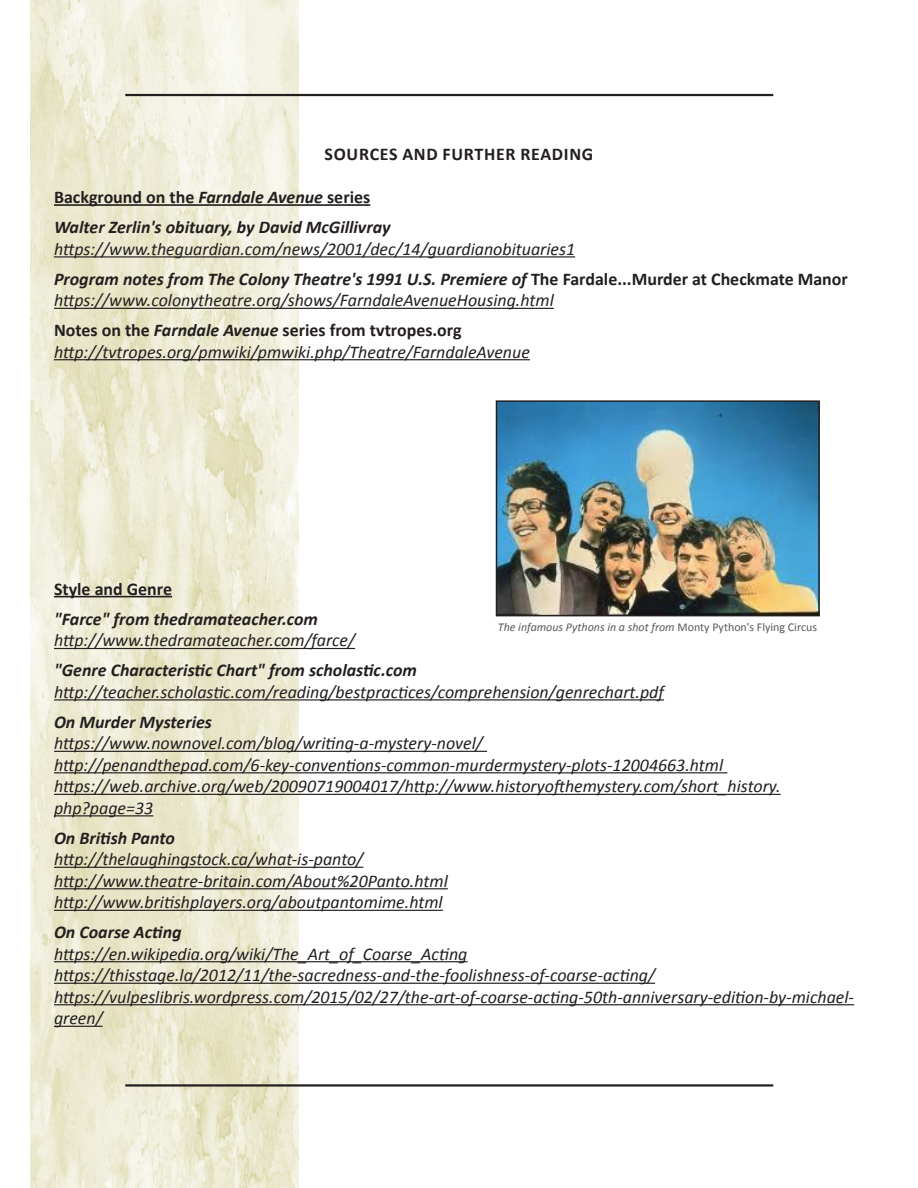
<style>
.page{position:relative;width:918px;height:1188px;background:#fff}
.page>*{position:absolute;margin:0;border:0;box-sizing:border-box;transform-origin:0 0}
.t1{font:italic 18px/21.5px "Calibri";color:#241f1f}
.t2{font:italic 700 18px/29.8px "Calibri";color:#241f1f}
.t3{font:700 18px "Calibri";letter-spacing:.04em;color:#241f1f}
.t4{font:italic 12px "Calibri";color:#5a5758}
.s1{font-style:normal}
.s2{font-weight:700}
.s3{font-weight:700;font-style:normal}
</style>
<div class="page">
<img style="left:30px;top:0;width:268px;height:1188px">
<hr style="left:54px;top:204px;width:316px;height:2px;background:#241f1f">
<hr style="left:54px;top:256px;width:521px;height:2px;background:#241f1f">
<hr style="left:54px;top:308px;width:500px;height:1px;background:#241f1f">
<hr style="left:54px;top:359px;width:476px;height:1px;background:#241f1f">
<hr style="left:54px;top:596px;width:118px;height:1px;background:#241f1f">
<hr style="left:54px;top:648px;width:301px;height:1px;background:#241f1f">
<hr style="left:54px;top:699px;width:610px;height:2px;background:#241f1f">
<hr style="left:54px;top:751px;width:433px;height:1px;background:#241f1f">
<hr style="left:54px;top:772px;width:673px;height:1px;background:#241f1f">
<hr style="left:54px;top:794px;width:727px;height:1px;background:#241f1f">
<hr style="left:54px;top:815px;width:99px;height:1px;background:#241f1f">
<hr style="left:54px;top:867px;width:309px;height:1px;background:#241f1f">
<hr style="left:54px;top:888px;width:394px;height:1px;background:#241f1f">
<hr style="left:54px;top:910px;width:389px;height:1px;background:#241f1f">
<hr style="left:54px;top:961px;width:414px;height:1px;background:#241f1f">
<hr style="left:54px;top:983px;width:601px;height:1px;background:#241f1f">
<hr style="left:54px;top:1004px;width:800px;height:1px;background:#241f1f">
<hr style="left:54px;top:1026px;width:49px;height:1px;background:#241f1f">
<img style="left:498px;top:402px;width:320px;height:212px">
<div style="left:496px;top:400px;width:324px;height:216px;border:1px solid #241f1f"></div>
<hr style="left:125px;top:94px;width:648px;height:2px;background:#241f1f">
<hr style="left:125px;top:1084px;width:648px;height:3px;background:#241f1f">
<p class="t3" style="left:325px;top:143px;width:270px">SOURCES AND FURTHER READING</p>
<p class="t2" style="left:54px;top:183px;width:338px"><span class="s1">Background on the</span> Farndale Avenue <span class="s1">series<br></span>Walter Zerlin's obituary, by David McGillivray</p>
<p class="t1" style="left:54px;top:233px;width:795px;line-height:29.8px">https://www.theguardian.com/news/2001/dec/14/guardianobituaries1<br><span class="s2">Program notes from The Colony Theatre's 1991 U.S. Premiere of</span> <span class="s3">The Fardale...Murder at Checkmate Manor</span></p>
<p class="t1" style="left:54px;top:285px;width:501px;line-height:29.8px">https://www.colonytheatre.org/shows/FarndaleAvenueHousing.html<br><span class="s3">Notes on the</span> <span class="s2">Farndale Avenue</span> <span class="s3">series from tvtropes.org</span></p>
<p class="t1" style="left:54px;top:340px;width:477px">http://tvtropes.org/pmwiki/pmwiki.php/Theatre/FarndaleAvenue</p>
<p class="t3" style="left:54px;top:578px;width:120px">Style and Genre</p>
<p class="t2" style="left:54px;top:604px;width:265px">"Farce" from thedramateacher.com</p>
<p class="t1" style="left:54px;top:629px;width:303px">http://www.thedramateacher.com/farce/</p>
<p class="t2" style="left:54px;top:655px;width:364px">"Genre Characteristic Chart" from scholastic.com</p>
<p class="t1" style="left:54px;top:681px;width:612px">http://teacher.scholastic.com/reading/bestpractices/comprehension/genrechart.pdf</p>
<p class="t2" style="left:54px;top:707px;width:159px">On Murder Mysteries</p>
<p class="t1" style="left:54px;top:732px;width:728px">https://www.nownovel.com/blog/writing-a-mystery-novel/ http://penandthepad.com/6-key-conventions-common-murdermystery-plots-12004663.html https://web.archive.org/web/20090719004017/http://www.historyofthemystery.com/short_history. php?page=33</p>
<p class="t2" style="left:54px;top:823px;width:122px">On British Panto</p>
<p class="t1" style="left:54px;top:848px;width:395px">http://thelaughingstock.ca/what-is-panto/ http://www.theatre-britain.com/About%20Panto.html http://www.britishplayers.org/aboutpantomime.html</p>
<p class="t2" style="left:54px;top:917px;width:129px">On Coarse Acting</p>
<p class="t1" style="left:54px;top:942px;width:802px">https://en.wikipedia.org/wiki/The_Art_of_Coarse_Acting https://thisstage.la/2012/11/the-sacredness-and-the-foolishness-of-coarse-acting/ https://vulpeslibris.wordpress.com/2015/02/27/the-art-of-coarse-acting-50th-anniversary-edition-by-michael&shy;green/</p>
<p class="t4" style="left:498px;top:619px;width:321px">The infamous Pythons in a shot from <span class="s1">Monty Python's Flying Circus</span></p>
</div>
